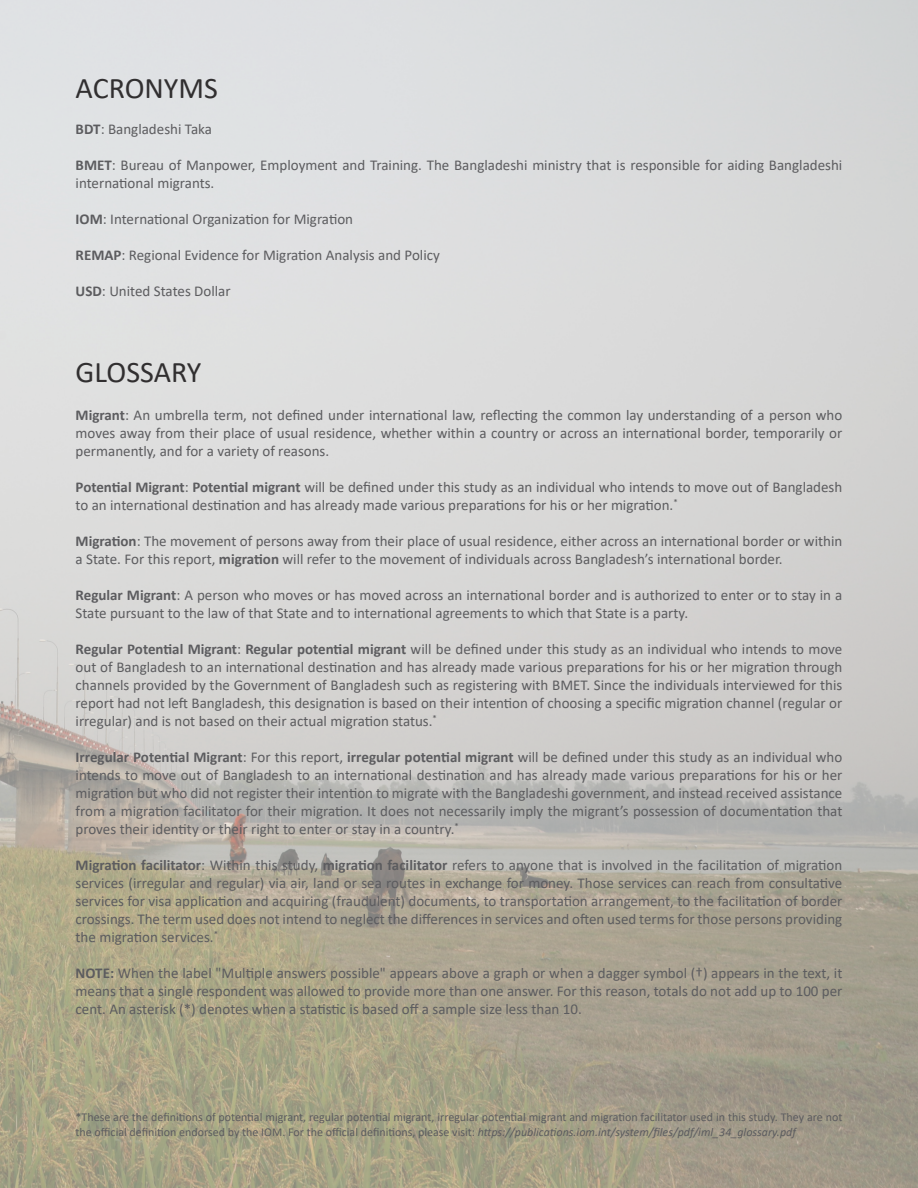
<style>
.page{position:relative;width:918px;height:1188px;background:#fff}
.page>*{position:absolute;margin:0;border:0;box-sizing:border-box;transform-origin:0 0}
.t1{font:30px "Calibri";color:#312f30}
.t2{font:15px/18px "Calibri";color:#5c5c5f;text-align:justify}
.t3{font:12px/15px "Calibri";color:#5c5c5f}
.s1{font-weight:700}
.s2{font-style:italic}
</style>
<div class="page">
<img style="left:0;top:0;width:918px;height:1188px">
<p class="t1" style="left:76px;top:67px;width:144px">ACRONYMS</p>
<p class="t2" style="left:76px;top:120px;width:138px"><span class="s1">BDT</span>: Bangladeshi Taka</p>
<p class="t2" style="left:76px;top:156px;width:768px"><span class="s1">BMET</span>: Bureau of Manpower, Employment and Training. The Bangladeshi ministry that is responsible for aiding Bangladeshi international migrants.</p>
<p class="t2" style="left:76px;top:210px;width:279px"><span class="s1">IOM</span>: International Organization for Migration</p>
<p class="t2" style="left:76px;top:246px;width:366px"><span class="s1">REMAP</span>: Regional Evidence for Migration Analysis and Policy</p>
<p class="t2" style="left:76px;top:282px;width:157px"><span class="s1">USD</span>: United States Dollar</p>
<p class="t1" style="left:76px;top:351px;width:127px">GLOSSARY</p>
<p class="t2" style="left:76px;top:406px;width:768px"><span class="s1">Migrant</span>: An umbrella term, not defined under international law, reflecting the common lay understanding of a person who moves away from their place of usual residence, whether within a country or across an international border, temporarily or permanently, and for a variety of reasons.</p>
<p class="t2" style="left:76px;top:478px;width:768px"><span class="s1">Potential Migrant</span>: <span class="s1">Potential migrant</span> will be defined under this study as an individual who intends to move out of Bangladesh to an international destination and has already made various preparations for his or her migration.<sup>*</sup></p>
<p class="t2" style="left:76px;top:532px;width:768px"><span class="s1">Migration</span>: The movement of persons away from their place of usual residence, either across an international border or within a State. For this report, <span class="s1">migration</span> will refer to the movement of individuals across Bangladesh’s international border.</p>
<p class="t2" style="left:76px;top:586px;width:768px"><span class="s1">Regular Migrant</span>: A person who moves or has moved across an international border and is authorized to enter or to stay in a<br>State pursuant to the law of that State and to international agreements to which that State is a party.</p>
<p class="t2" style="left:76px;top:640px;width:768px"><span class="s1">Regular Potential Migrant</span>: <span class="s1">Regular potential migrant</span> will be defined under this study as an individual who intends to move out of Bangladesh to an international destination and has already made various preparations for his or her migration through channels provided by the Government of Bangladesh such as registering with BMET. Since the individuals interviewed for this report had not left Bangladesh, this designation is based on their intention of choosing a specific migration channel (regular or irregular) and is not based on their actual migration status.<sup>*</sup></p>
<p class="t2" style="left:76px;top:748px;width:768px"><span class="s1">Irregular Potential Migrant</span>: For this report, <span class="s1">irregular potential migrant</span> will be defined under this study as an individual who intends to move out of Bangladesh to an international destination and has already made various preparations for his or her migration but who did not register their intention to migrate with the Bangladeshi government, and instead received assistance from a migration facilitator for their migration. It does not necessarily imply the migrant’s possession of documentation that proves their identity or their right to enter or stay in a country.<sup>*</sup></p>
<p class="t2" style="left:76px;top:856px;width:768px"><span class="s1">Migration facilitator</span>: Within this study, <span class="s1">migration facilitator</span> refers to anyone that is involved in the facilitation of migration services (irregular and regular) via air, land or sea routes in exchange for money. Those services can reach from consultative services for visa application and acquiring (fraudulent) documents, to transportation arrangement, to the facilitation of border crossings. The term used does not intend to neglect the differences in services and often used terms for those persons providing the migration services.<sup>*</sup></p>
<p class="t2" style="left:76px;top:964px;width:768px"><span class="s1">NOTE:</span> When the label "Multiple answers possible" appears above a graph or when a dagger symbol (†) appears in the text, it means that a single respondent was allowed to provide more than one answer. For this reason, totals do not add up to 100 per cent. An asterisk (*) denotes when a statistic is based off a sample size less than 10.</p>
<p class="t3" style="left:76px;top:1110px;width:768px">*These are the definitions of potential migrant, regular potential migrant, irregular potential migrant and migration facilitator used in this study. They are not the official definition endorsed by the IOM. For the official definitions, please visit: <span class="s2">https://publications.iom.int/system/files/pdf/iml_34_glossary.pdf</span></p>
</div>
